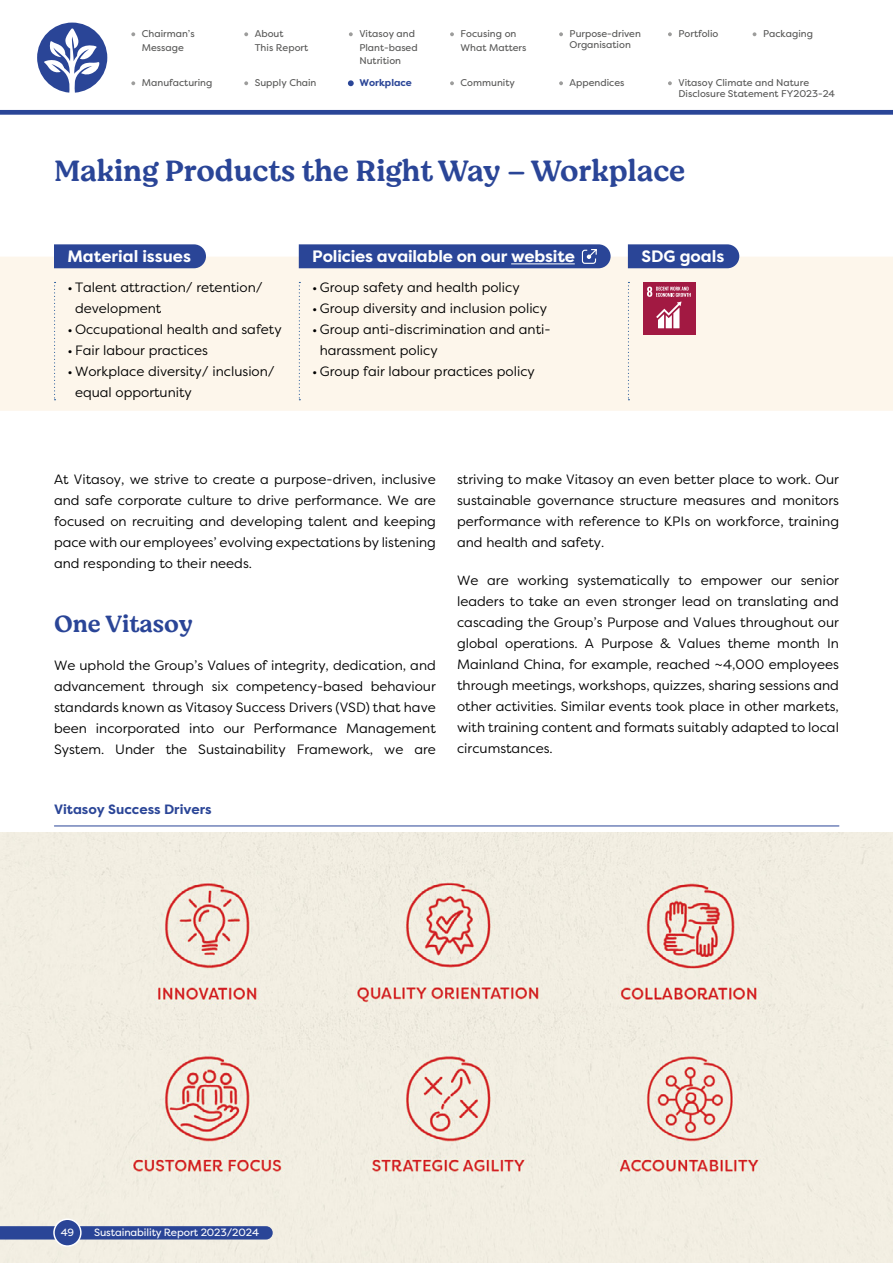
<style>
.page{position:relative;width:893px;height:1263px;background:#fff}
.page>*{position:absolute;margin:0;border:0;box-sizing:border-box;transform-origin:0 0}
.t1{font:500 30px "Moranga";color:#2a4597}
.t2{font:500 24px "Moranga";color:#2a4597}
.t3{font:700 16.5px "Filson Pro";letter-spacing:-.01em;color:#fff}
.t4{font:13.5px/21px "Filson Pro";color:#000;text-align:justify}
.t5{font:700 13.5px "Filson Pro";color:#2a4597}
.t6{font:10.5px "Filson Pro";letter-spacing:-.01em;color:#fff}
.t7{font:9.75px/13.4px "Filson Pro";color:#575756}
.t8{font:700 9.75px "Filson Pro";color:#2a4597}
</style>
<div class="page">
<div style="left:0;top:833px;width:893px;height:430px;background:#f2eee2"></div>
<svg style="left:37px;top:23px;width:70px;height:70px"></svg>
<svg style="left:0;top:110px;width:893px;height:5px;background:#37509d"></svg>
<svg style="left:0;top:1226px;width:273px;height:13px;background:#2d4898"></svg>
<div style="left:54px;top:1219px;width:27px;height:27px;background:#2a4597;border-radius:50%"></div>
<div style="left:53px;top:1218px;width:29px;height:29px;border:2px solid #fff;border-radius:50%"></div>
<svg style="left:348px;top:80px;width:6px;height:6px"></svg>
<svg style="left:244px;top:32px;width:4px;height:4px"></svg>
<svg style="left:131px;top:32px;width:4px;height:4px"></svg>
<svg style="left:349px;top:32px;width:4px;height:4px"></svg>
<svg style="left:450px;top:32px;width:4px;height:4px"></svg>
<svg style="left:559px;top:32px;width:4px;height:4px"></svg>
<svg style="left:668px;top:32px;width:4px;height:4px"></svg>
<svg style="left:244px;top:81px;width:4px;height:4px"></svg>
<svg style="left:131px;top:81px;width:4px;height:4px"></svg>
<svg style="left:753px;top:32px;width:3px;height:4px"></svg>
<svg style="left:450px;top:81px;width:4px;height:4px"></svg>
<svg style="left:559px;top:81px;width:4px;height:4px"></svg>
<svg style="left:668px;top:81px;width:4px;height:4px"></svg>
<div style="left:0;top:257px;width:893px;height:154px;background:#fdf6eb"></div>
<svg style="left:54px;top:282px;width:2px;height:118px"></svg>
<svg style="left:299px;top:282px;width:1px;height:118px"></svg>
<svg style="left:628px;top:282px;width:1px;height:118px"></svg>
<div style="left:54px;top:244px;width:152px;height:24px;background:#2a4597"></div>
<svg style="left:299px;top:244px;width:312px;height:24px;background:#324c9b"></svg>
<div style="left:628px;top:244px;width:111px;height:24px;background:#2a4597"></div>
<hr style="left:54px;top:825px;width:785px;height:1px;background:#2a4597">
<div style="left:643px;top:282px;width:52px;height:52px;background:#a21942"></div>
<svg style="left:647px;top:287px;width:44px;height:41px"></svg>
<p class="t7" style="left:359px;top:27px;width:60px">Vitasoy and<br>Plant-based<br>Nutrition</p>
<p class="t7" style="left:678px;top:27px;width:42px">Portfolio</p>
<p class="t7" style="left:763px;top:27px;width:51px">Packaging</p>
<p class="t7" style="left:142px;top:27px;width:54px">Chairman’s<br>Message</p>
<p class="t7" style="left:255px;top:27px;width:55px">About<br>This Report</p>
<p class="t7" style="left:570px;top:28px;width:73px;line-height:11.2px">Purpose-driven<br>Organisation</p>
<p class="t7" style="left:461px;top:27px;width:67px">Focusing on<br>What Matters</p>
<p class="t7" style="left:142px;top:76px;width:72px">Manufacturing</p>
<p class="t7" style="left:255px;top:76px;width:63px">Supply Chain</p>
<p class="t7" style="left:461px;top:76px;width:56px">Community</p>
<p class="t7" style="left:570px;top:76px;width:56px">Appendices</p>
<p class="t7" style="left:678px;top:77px;width:158px;line-height:11.2px">Vitasoy Climate and Nature<br>Disclosure Statement FY2023-24</p>
<p class="t8" style="left:359px;top:77px;width:54px">Workplace</p>
<h1 class="t1" style="left:54px;top:150px;width:633px">Making Products the Right Way – Workplace</h1>
<p class="t3" style="left:68px;top:246px;width:125px">Material issues</p>
<p class="t4" style="left:75px;top:276px;width:189px;text-indent:-8px">• Talent attraction/ retention/ development</p>
<p class="t4" style="left:68px;top:318px;width:216px">• Occupational health and safety</p>
<p class="t4" style="left:68px;top:339px;width:142px">• Fair labour practices</p>
<p class="t4" style="left:75px;top:360px;width:201px;text-indent:-8px">• Workplace diversity/ inclusion/ equal opportunity</p>
<p class="t3" style="left:312px;top:246px;width:264px">Policies available on our website</p>
<p class="t4" style="left:312px;top:276px;width:209px">• Group safety and health policy</p>
<p class="t4" style="left:312px;top:297px;width:236px">• Group diversity and inclusion policy</p>
<p class="t4" style="left:320px;top:318px;width:232px;text-indent:-8px">• Group anti-discrimination and anti&shy;harassment policy</p>
<p class="t4" style="left:312px;top:360px;width:224px">• Group fair labour practices policy</p>
<p class="t3" style="left:641px;top:246px;width:85px">SDG goals</p>
<p class="t4" style="left:54px;top:469px;width:383px">At Vitasoy, we strive to create a purpose-driven, inclusive and safe corporate culture to drive performance. We are focused on recruiting and developing talent and keeping pace with our employees’ evolving expectations by listening and responding to their needs.</p>
<h2 class="t2" style="left:54px;top:607px;width:140px">One Vitasoy</h2>
<p class="t4" style="left:54px;top:654px;width:383px">We uphold the Group’s Values of integrity, dedication, and advancement through six competency-based behaviour standards known as Vitasoy Success Drivers (VSD) that have been incorporated into our Performance Management System. Under the Sustainability Framework, we are</p>
<p class="t5" style="left:54px;top:800px;width:159px">Vitasoy Success Drivers</p>
<p class="t4" style="left:457px;top:469px;width:383px">striving to make Vitasoy an even better place to work. Our sustainable governance structure measures and monitors performance with reference to KPIs on workforce, training and health and safety.</p>
<p class="t4" style="left:457px;top:570px;width:383px">We are working systematically to empower our senior leaders to take an even stronger lead on translating and cascading the Group’s Purpose and Values throughout our global operations. A Purpose &amp; Values theme month In Mainland China, for example, reached ~4,000 employees through meetings, workshops, quizzes, sharing sessions and other activities. Similar events took place in other markets, with training content and formats suitably adapted to local circumstances.</p>
<p class="t6" style="left:61px;top:1226px;width:15px">49</p>
<p class="t6" style="left:94px;top:1226px;width:167px">Sustainability Report 2023/2024</p>
</div>
